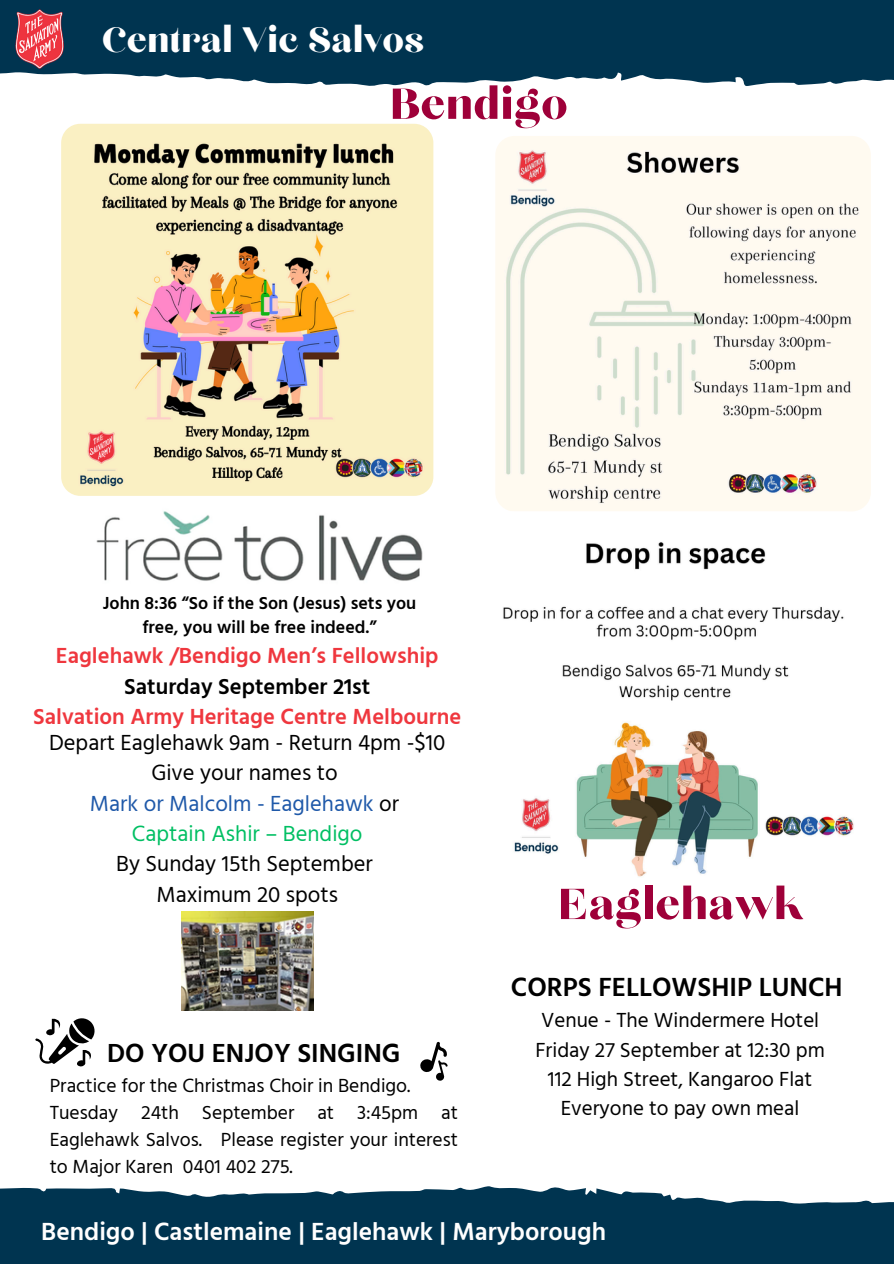
<style>
.page{position:relative;width:894px;height:1264px;background:#fff}
.page>*{position:absolute;margin:0;border:0;box-sizing:border-box;transform-origin:0 0}
.t1{font:54px "Chloe";color:#9e0039}
.t2{font:44.1px "Chloe";color:#fff}
.t3{font:600 27px "Hind Guntur";color:#000}
.t4{font:600 26.85px "Hind Guntur";color:#000}
.t5{font:600 25.5px "Hind Guntur";color:#fff}
.t6{font:22.5px/30.3px "Hind Guntur";color:#000;text-align:center}
.t7{font:600 22.5px/30.3px "Hind Guntur";color:#ef373e;text-align:center}
.t8{font:21px/29.2px "Hind Guntur";color:#000;text-align:center}
.t9{font:19.5px/27px "Hind Guntur";color:#000}
.t10{font:600 18px/24.8px "Hind Guntur";color:#000;text-align:center}
.s1{color:#000}
.s2{color:#1f59a9}
.s3{color:#00bf63}
</style>
<div class="page">
<svg style="left:0;top:0;width:893px;height:124px;fill:#003450"></svg>
<img style="left:14px;top:8px;width:51px;height:61px">
<svg style="left:0;top:1186px;width:893px;height:77px;background:#194861"></svg>
<svg style="left:35px;top:1018px;width:60px;height:48px"></svg>
<svg style="left:420px;top:1041px;width:27px;height:40px"></svg>
<img style="left:495px;top:136px;width:375px;height:375px;border-radius:19px">
<img style="left:487px;top:511px;width:375px;height:375px;border-radius:19px">
<img style="left:61px;top:124px;width:372px;height:372px">
<img style="left:96px;top:511px;width:327px;height:70px">
<img style="left:181px;top:911px;width:132px;height:99px">
<p class="t2" style="left:102px;top:19px;width:324px">Central Vic Salvos</p>
<h1 class="t1" style="left:390px;top:79px;width:179px">Bendigo</h1>
<h6 class="t10" style="left:103px;top:590px;width:315px">John 8:36 “So if the Son (Jesus) sets you free, you will be free indeed.”</h6>
<h4 class="t7" style="left:33px;top:640px;width:429px">Eaglehawk /Bendigo Men’s Fellowship<br><span class="s1">Saturday September 21st<br></span>Salvation Army Heritage Centre Melbourne</h4>
<h5 class="t6" style="left:49px;top:726px;width:397px">Depart Eaglehawk 9am - Return 4pm -$10<br>Give your names to<br><span class="s2">Mark or Malcolm - Eaglehawk</span> or<br><span class="s3">Captain Ashir – Bendigo<br></span>By Sunday 15th September<br>Maximum 20 spots</h5>
<h3 class="t4" style="left:107px;top:1036px;width:295px">DO YOU ENJOY SINGING</h3>
<p class="t9" style="left:50px;top:1071px;width:410px">Practice for the Christmas Choir in Bendigo.<br>Tuesday 24th September at 3:45pm at Eaglehawk Salvos. Please register your interest to Major Karen 0401 402 275.</p>
<p class="t1" style="left:558px;top:878px;width:247px">Eaglehawk</p>
<h3 class="t3" style="left:511px;top:970px;width:333px">CORPS FELLOWSHIP LUNCH</h3>
<p class="t8" style="left:535px;top:1005px;width:291px">Venue - The Windermere Hotel<br>Friday 27 September at 12:30 pm<br>112 High Street, Kangaroo Flat<br>Everyone to pay own meal</p>
<p class="t5" style="left:41px;top:1216px;width:566px">Bendigo | Castlemaine | Eaglehawk | Maryborough</p>
</div>
